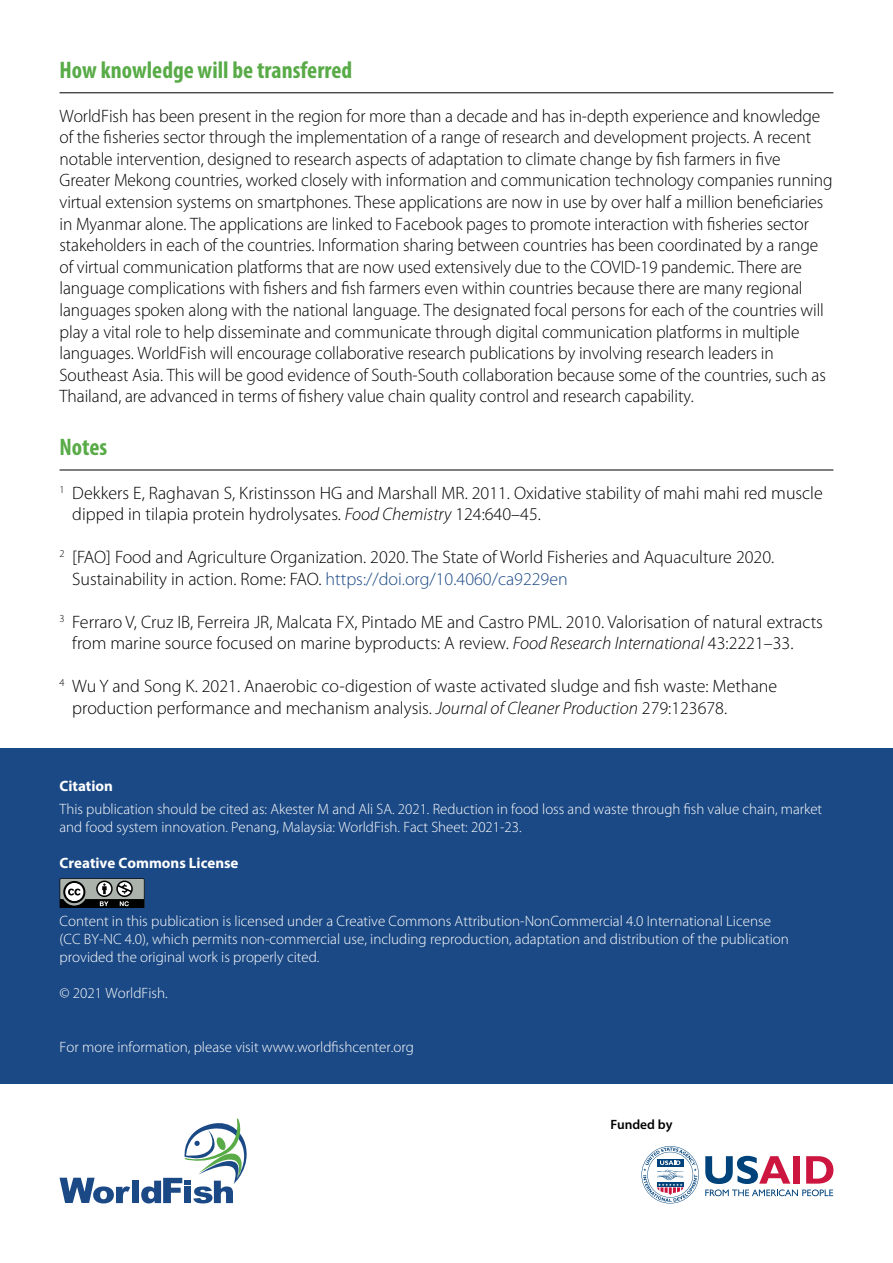
<style>
.page{position:relative;width:893px;height:1263px;background:#fff}
.page>*{position:absolute;margin:0;border:0;box-sizing:border-box;transform-origin:0 0}
.t1{font:700 condensed 24px "Myriad Pro";color:#58ab47}
.t2{font:300 18px/21.6px "Myriad Pro";letter-spacing:-.005em;color:#000}
.t3{font:300 15px/18px "Myriad Pro";color:#fff}
.t4{font:700 15px "Myriad Pro";color:#fff}
.t5{font:600 13.5px "Myriad Pro";color:#000}
.s1{font-style:italic}
.s2{color:#1b4985}
</style>
<div class="page">
<div style="left:132px;top:1181px;width:7px;height:22px;background:#1b4985"></div>
<svg style="left:60px;top:1178px;width:70px;height:25px"></svg>
<svg style="left:141px;top:1118px;width:106px;height:85px"></svg>
<div style="left:0;top:748px;width:893px;height:336px;background:#1b4985"></div>
<svg style="left:60px;top:878px;width:85px;height:30px;background:#707471"></svg>
<hr style="left:60px;top:470px;width:773px;height:1px;background:#000">
<hr style="left:60px;top:92px;width:773px;height:1px;background:#000">
<svg style="left:705px;top:1156px;width:128px;height:40px"></svg>
<svg style="left:641px;top:1146px;width:58px;height:57px"></svg>
<h1 class="t1" style="left:60px;top:55px;width:294px">How knowledge will be transferred</h1>
<p class="t2" style="left:60px;top:105px;width:775px">WorldFish has been present in the region for more than a decade and has in-depth experience and knowledge of the fisheries sector through the implementation of a range of research and development projects. A recent notable intervention, designed to research aspects of adaptation to climate change by fish farmers in five Greater Mekong countries, worked closely with information and communication technology companies running virtual extension systems on smartphones. These applications are now in use by over half a million beneficiaries in Myanmar alone. The applications are linked to Facebook pages to promote interaction with fisheries sector stakeholders in each of the countries. Information sharing between countries has been coordinated by a range of virtual communication platforms that are now used extensively due to the COVID-19 pandemic. There are language complications with fishers and fish farmers even within countries because there are many regional languages spoken along with the national language. The designated focal persons for each of the countries will play a vital role to help disseminate and communicate through digital communication platforms in multiple languages. WorldFish will encourage collaborative research publications by involving research leaders in Southeast Asia. This will be good evidence of South-South collaboration because some of the countries, such as Thailand, are advanced in terms of fishery value chain quality control and research capability.</p>
<h1 class="t1" style="left:60px;top:432px;width:49px">Notes</h1>
<p class="t2" style="left:72px;top:482px;width:752px;text-indent:-13px"><sup>1</sup> Dekkers E, Raghavan S, Kristinsson HG and Marshall MR. 2011. Oxidative stability of mahi mahi red muscle dipped in tilapia protein hydrolysates. <span class="s1">Food Chemistry</span> 124:640–45.</p>
<p class="t2" style="left:72px;top:547px;width:703px;text-indent:-13px"><sup>2</sup> [FAO] Food and Agriculture Organization. 2020. The State of World Fisheries and Aquaculture 2020.<br>Sustainability in action. Rome: FAO. <span class="s2">https://doi.org/10.4060/ca9229en</span></p>
<p class="t2" style="left:72px;top:611px;width:752px;text-indent:-13px"><sup>3</sup> Ferraro V, Cruz IB, Ferreira JR, Malcata FX, Pintado ME and Castro PML. 2010. Valorisation of natural extracts from marine source focused on marine byproducts: A review. <span class="s1">Food Research International</span> 43:2221–33.</p>
<p class="t2" style="left:72px;top:676px;width:706px;text-indent:-13px"><sup>4</sup> Wu Y and Song K. 2021. Anaerobic co-digestion of waste activated sludge and fish waste: Methane production performance and mechanism analysis. <span class="s1">Journal of Cleaner Production</span> 279:123678.</p>
<p class="t4" style="left:60px;top:777px;width:55px">Citation</p>
<p class="t3" style="left:60px;top:800px;width:764px">This publication should be cited as: Akester M and Ali SA. 2021. Reduction in food loss and waste through fish value chain, market and food system innovation. Penang, Malaysia: WorldFish. Fact Sheet: 2021-23.</p>
<p class="t4" style="left:60px;top:853px;width:181px">Creative Commons License</p>
<p class="t3" style="left:60px;top:912px;width:731px">Content in this publication is licensed under a Creative Commons Attribution-NonCommercial 4.0 International License (CC BY-NC 4.0), which permits non-commercial use, including reproduction, adaptation and distribution of the publication provided the original work is properly cited.</p>
<p class="t3" style="left:60px;top:984px;width:110px">© 2021 WorldFish.</p>
<p class="t3" style="left:60px;top:1038px;width:356px">For more information, please visit www.worldfishcenter.org</p>
<p class="t5" style="left:611px;top:1115px;width:63px">Funded by</p>
</div>
